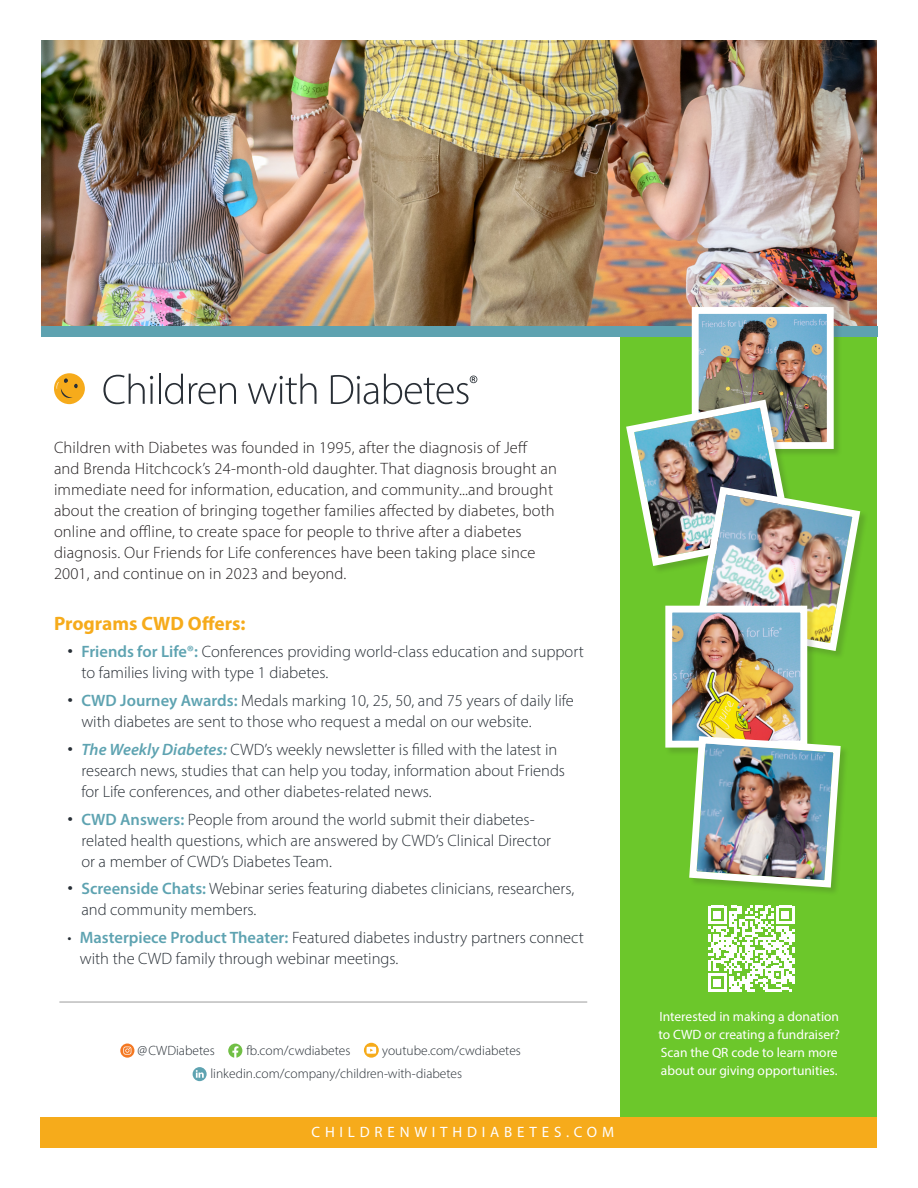
<style>
.page{position:relative;width:918px;height:1188px;background:#fff}
.page>*{position:absolute;margin:0;border:0;box-sizing:border-box;transform-origin:0 0}
.t1{font:700 19.5px "Myriad Pro";color:#f6ab1b}
.t2{font:300 16.5px/21px "Myriad Pro";color:#272e35}
.t3{font:300 16.5px/21px "Myriad Pro";letter-spacing:.01em;color:#231f20}
.t4{font:15px "Myriad Pro";letter-spacing:.32em;color:#fff}
.t5{font:13.5px/18px "Myriad Pro";color:#fff}
.t6{font:300 13.5px "Myriad Pro";color:#282f36}
.s1{font-family:"Adobe Caslon Pro";font-weight:400}
.s2{font-weight:600;color:#5ea3b1}
.s3{font-weight:600;font-style:italic;color:#5ea3b1}
</style>
<div class="page">
<div style="left:620px;top:40px;width:257px;height:1108px;background:#6cc72b"></div>
<img style="left:41px;top:40px;width:836px;height:286px">
<div style="left:41px;top:326px;width:837px;height:11px;background:#5ea2b0"></div>
<svg style="left:120px;top:1044px;width:14px;height:14px"></svg>
<svg style="left:228px;top:1044px;width:14px;height:14px"></svg>
<svg style="left:364px;top:1043px;width:15px;height:15px"></svg>
<svg style="left:193px;top:1067px;width:14px;height:14px"></svg>
<svg style="left:103px;top:374px;width:50px;height:30px"></svg>
<hr style="left:159px;top:374px;width:2px;height:30px;background:#292f36">
<svg style="left:165px;top:374px;width:18px;height:30px"></svg>
<svg style="left:189px;top:383px;width:47px;height:21px"></svg>
<svg style="left:248px;top:374px;width:69px;height:30px"></svg>
<svg style="left:331px;top:375px;width:47px;height:29px"></svg>
<svg style="left:384px;top:374px;width:93px;height:30px"></svg>
<div style="left:54px;top:373px;width:31px;height:31px;background:#f6ab1b;border-radius:50%"></div>
<svg style="left:56px;top:378px;width:22px;height:21px"></svg>
<svg style="left:708px;top:906px;width:86px;height:86px"></svg>
<div style="left:40px;top:1117px;width:838px;height:31px;background:#f6ab1b"></div>
<img style="left:622px;top:304px;width:242px;height:587px">
<hr style="left:59px;top:1002px;width:528px;height:1px;background:#9c9d9c">
<p class="t3" style="left:54px;top:437px;width:505px">Children with Diabetes was founded in 1995, after the diagnosis of Jeff and Brenda Hitchcock’s 24-month-old daughter. That diagnosis brought an immediate need for information, education, and community...and brought about the creation of bringing together families affected by diabetes, both online and offline, to create space for people to thrive after a diabetes diagnosis. Our Friends for Life conferences have been taking place since 2001, and continue on in 2023 and beyond.</p>
<p class="t1" style="left:54px;top:610px;width:193px">Programs CWD Offers:</p>
<p class="t2" style="left:81px;top:641px;width:504px;text-indent:-14px"><span class="s1">•</span> <span class="s2">Friends for Life®:</span> Conferences providing world-class education and support to families living with type 1 diabetes.</p>
<p class="t2" style="left:81px;top:690px;width:494px;text-indent:-14px"><span class="s1">•</span> <span class="s2">CWD Journey Awards:</span> Medals marking 10, 25, 50, and 75 years of daily life with diabetes are sent to those who request a medal on our website.</p>
<p class="t2" style="left:81px;top:739px;width:485px;text-indent:-14px"><span class="s1">•</span> <span class="s3">The Weekly Diabetes:</span> CWD’s weekly newsletter is filled with the latest in research news, studies that can help you today, information about Friends for Life conferences, and other diabetes-related news.</p>
<p class="t2" style="left:81px;top:809px;width:471px;text-indent:-14px"><span class="s1">•</span> <span class="s2">CWD Answers:</span> People from around the world submit their diabetes&shy;related health questions, which are answered by CWD’s Clinical Director or a member of CWD’s Diabetes Team.</p>
<p class="t2" style="left:81px;top:878px;width:494px;text-indent:-14px"><span class="s1">•</span> <span class="s2">Screenside Chats:</span> Webinar series featuring diabetes clinicians, researchers, and community members.</p>
<p class="t2" style="left:80px;top:927px;width:506px;text-indent:-12px">• <span class="s2">Masterpiece Product Theater:</span> Featured diabetes industry partners connect with the CWD family through webinar meetings.</p>
<p class="t6" style="left:137px;top:1042px;width:79px">@CWDiabetes</p>
<p class="t6" style="left:246px;top:1042px;width:105px">fb.com/cwdiabetes</p>
<p class="t6" style="left:382px;top:1042px;width:140px">youtube.com/cwdiabetes</p>
<p class="t6" style="left:210px;top:1066px;width:253px">linkedin.com/company/children-with-diabetes</p>
<p class="t4" style="left:312px;top:1123px;width:304px">CHILDRENWITHDIABETES.COM</p>
<p class="t5" style="left:658px;top:1008px;width:183px">Interested in making a donation to CWD or creating a fundraiser?<br>Scan the QR code to learn more about our giving opportunities.</p>
</div>
